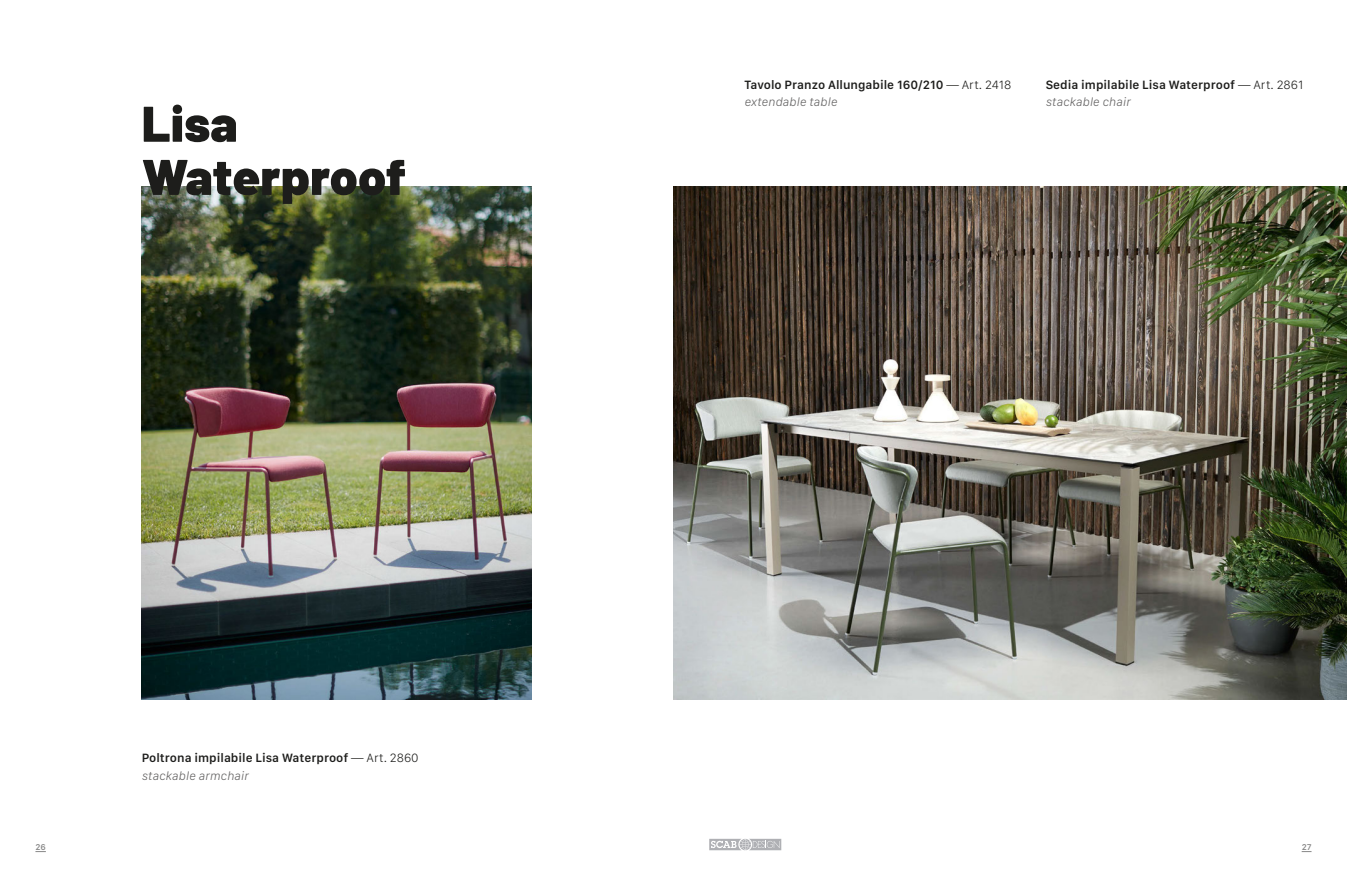
<style>
.page{position:relative;width:1347px;height:886px;background:#fff}
.page>*{position:absolute;margin:0;border:0;box-sizing:border-box;transform-origin:0 0}
.t1{font:900 50px "Barlow";letter-spacing:.01em;color:#1d1d1b}
.t2{font:600 12.5px "San Francisco Text";color:#1d1d1b}
.t3{font:italic 300 12.5px "San Francisco Text";color:#646363}
.t4{font:600 8.75px "San Francisco Text";color:#878787}
.s1{font-weight:300}
</style>
<div class="page">
<div style="left:708px;top:837px;width:74px;height:14px;background:#f0f0f1"></div>
<svg style="left:709px;top:839px;width:72px;height:11px"></svg>
<img style="left:142px;top:186px;width:389px;height:514px">
<img style="left:673px;top:186px;width:673px;height:514px">
<p class="t1" style="left:142px;top:86px;width:97px">Lisa</p>
<p class="t1" style="left:142px;top:139px;width:266px">Waterproof</p>
<p class="t2" style="left:142px;top:750px;width:278px">Poltrona impilabile Lisa Waterproof <span class="s1">— Art. 2860</span></p>
<p class="t3" style="left:142px;top:768px;width:108px">stackable armchair</p>
<p class="t2" style="left:744px;top:77px;width:269px">Tavolo Pranzo Allungabile 160/210 <span class="s1">— Art. 2418</span></p>
<p class="t3" style="left:744px;top:94px;width:94px">extendable table</p>
<p class="t2" style="left:1045px;top:77px;width:259px">Sedia impilabile Lisa Waterproof <span class="s1">— Art. 2861</span></p>
<p class="t3" style="left:1045px;top:94px;width:86px">stackable chair</p>
<p class="t4" style="left:35px;top:842px;width:12px">26</p>
<p class="t4" style="left:1301px;top:842px;width:11px">27</p>
</div>
